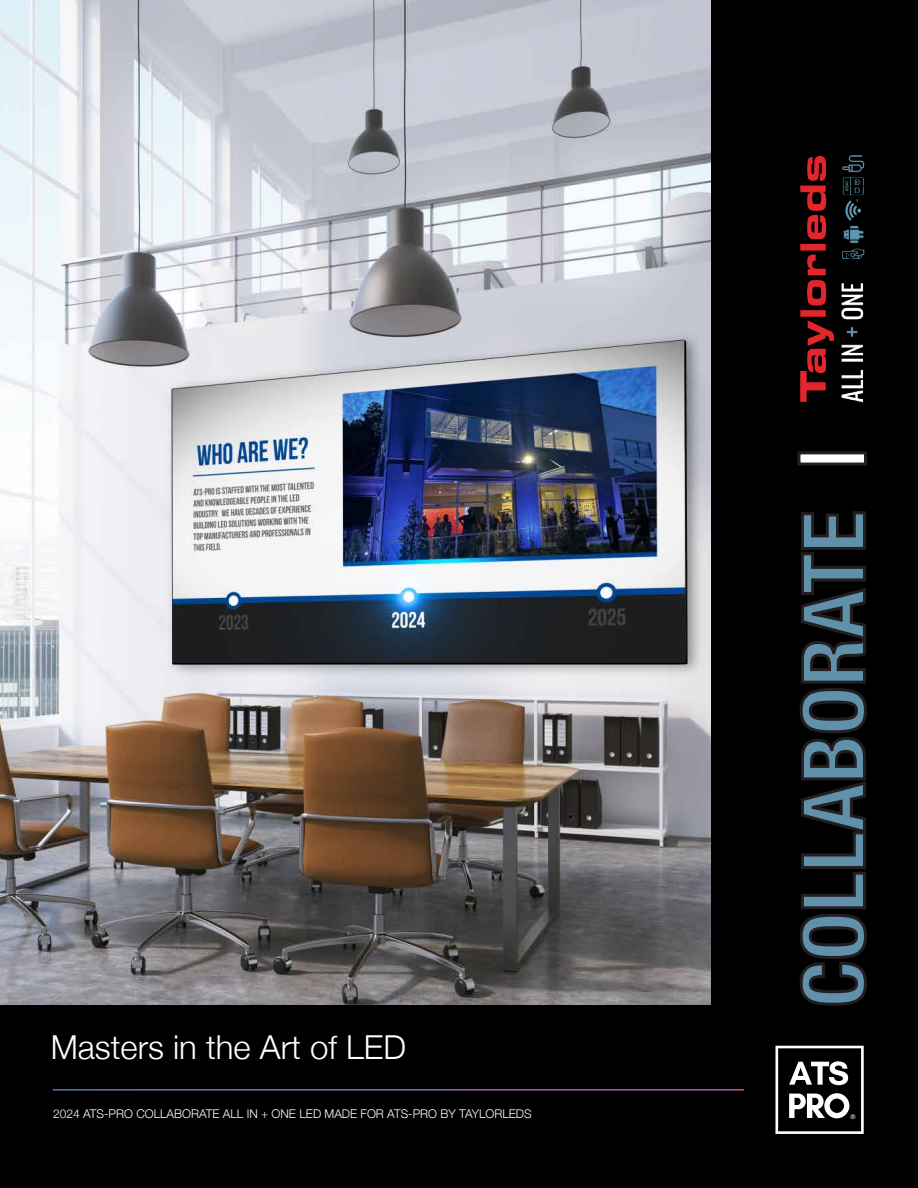
<style>
.page{position:relative;width:918px;height:1188px;background:#000}
.page>*{position:absolute;margin:0;border:0;box-sizing:border-box;transform-origin:0 0}
.t1{font:700 condensed 87px "Helvetica Neue";color:#6190aa}
.t2{font:300 33px "Helvetica Neue";color:#fff}
.t3{font:300 12px "Helvetica Neue";color:#fff}
.t4{font:10.65px "Avenir Next";color:#fff}
.s1{font-size:90px;color:#fff}
</style>
<div class="page">
<svg style="left:775px;top:1046px;width:89px;height:88px"></svg>
<hr style="left:53px;top:1089px;width:691px;height:2px;background:#fff">
<svg style="left:799px;top:511px;width:68px;height:495px"></svg>
<div style="left:797px;top:451px;width:70px;height:15px;border:3px solid #231f20"></div>
<svg style="left:800px;top:156px;width:29px;height:246px"></svg>
<img style="left:829px;top:156px;width:36px;height:247px">
<img style="left:0;top:0;width:710px;height:1004px">
<h2 class="t2" style="left:51px;top:1020px;width:357px">Masters in the Art of LED</h2>
<p class="t3" style="left:53px;top:1104px;width:480px">2024 ATS-PRO COLLABORATE ALL IN + ONE LED MADE FOR ATS-PRO BY TAYLORLEDS</p>
<h1 class="t1" style="left:761px;top:1007px;width:560px;rotate:-90deg">COLLABORATE <span class="s1">|</span></h1>
<p class="t4" style="left:850px;top:1109px;width:8px">®</p>
</div>
